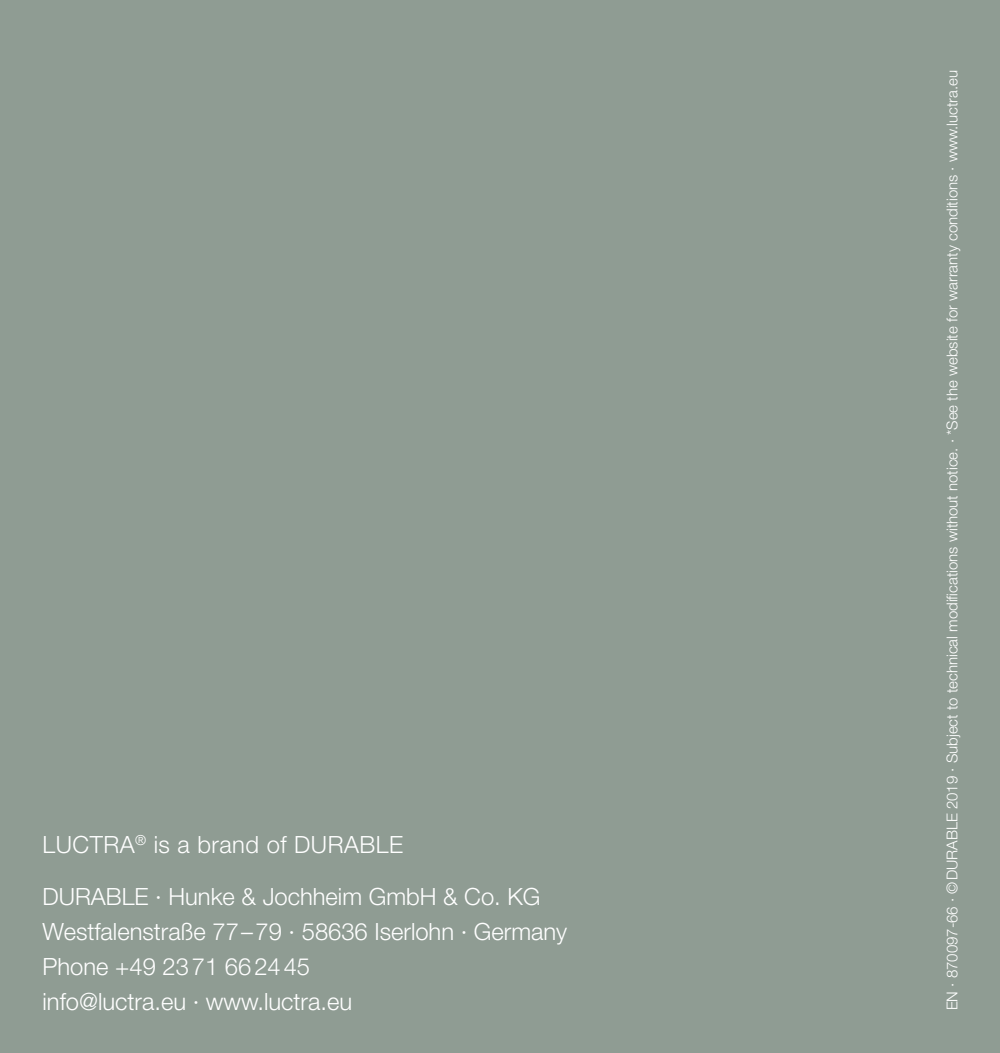
<style>
.page{position:relative;width:1000px;height:1053px;background:#fff}
.page>*{position:absolute;margin:0;border:0;box-sizing:border-box;transform-origin:0 0}
.Fliesstext{font:300 23.75px "Helvetica Neue LT Pro";color:#fff}
._04_Adresse{font:300 23.75px "Helvetica Neue LT Pro";letter-spacing:.02em;color:#fff}
.Fliesstext-2{font:300 15px "Helvetica Neue LT Pro";color:#fff}
</style>
<div class="page">
<div style="left:0;top:0;width:999px;height:1052px;background:#8f9c93"></div>
<p class="_04_Adresse" style="left:43px;top:830px;width:362px">LUCTRA<sup>®</sup> is a brand of DURABLE</p>
<p class="Fliesstext" style="left:43px;top:882px;width:499px">DURABLE · Hunke &amp; Jochheim GmbH &amp; Co. KG</p>
<p class="Fliesstext" style="left:43px;top:917px;width:526px">Westfalenstraße 77–79 · 58636 Iserlohn · Germany</p>
<p class="Fliesstext" style="left:43px;top:952px;width:269px">Phone +49 2371 662445</p>
<p class="Fliesstext" style="left:43px;top:987px;width:311px">info@luctra.eu · www.luctra.eu</p>
<p class="Fliesstext-2" style="left:942px;top:1010px;width:941px;rotate:-90deg">EN · 870097-66 · ©DURABLE 2019 · Subject to technical modifications without notice. · *See the website for warranty conditions · www.luctra.eu</p>
</div>
